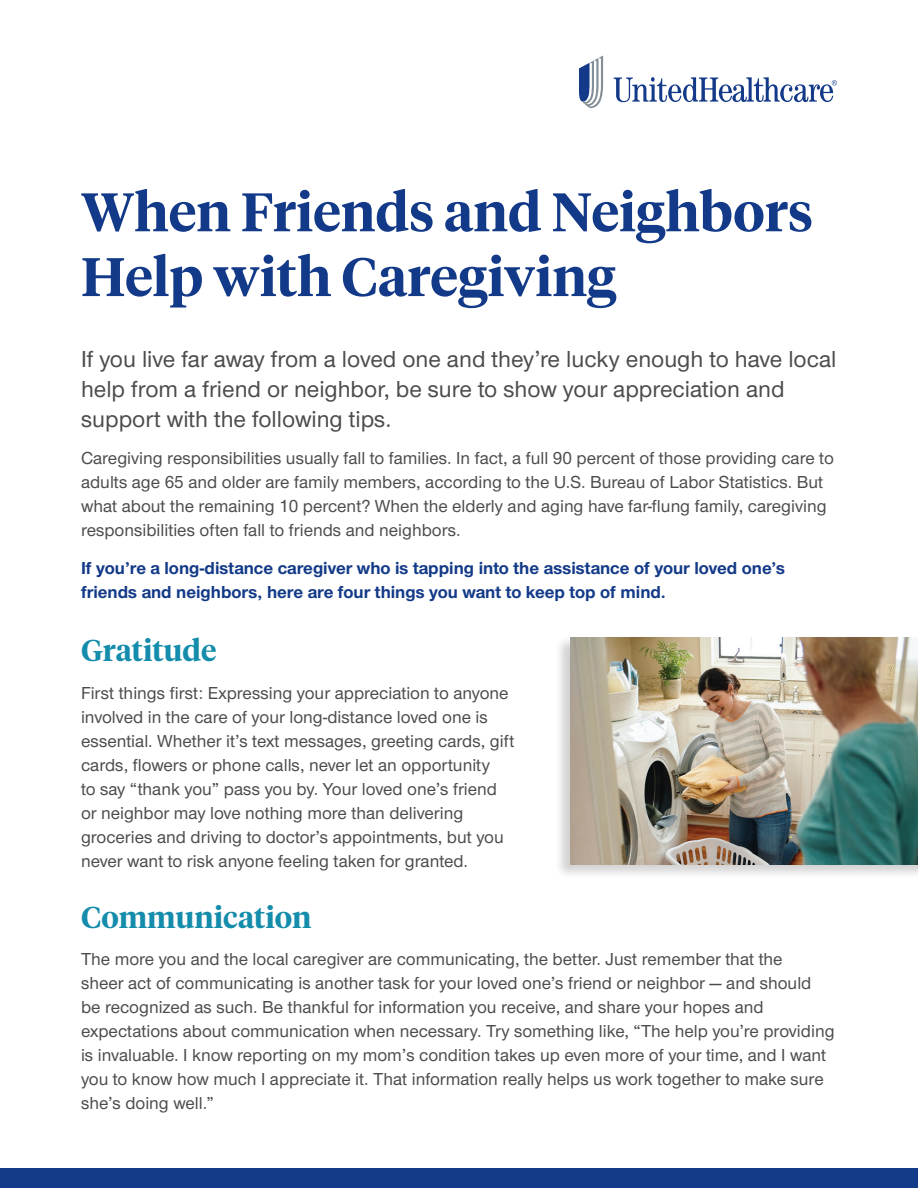
<style>
.page{position:relative;width:918px;height:1188px;background:#fff}
.page>*{position:absolute;margin:0;border:0;box-sizing:border-box;transform-origin:0 0}
.t1{font:600 54px/64.8px "UHC Serif Headline";color:#133a88}
.t2{font:600 30px "UHC Serif Headline";color:#148cab}
.t3{font:500 24px/30px "UHC Sans";color:#4c4c4c}
.t4{font:500 18px/24px "UHC Sans";color:#4c4c4c}
.t5{font:700 18px/24px "UHC Sans";color:#133a88}
</style>
<div class="page">
<div style="left:0;top:1168px;width:918px;height:20px;background:#133a88"></div>
<svg style="left:614px;top:77px;width:223px;height:25px"></svg>
<svg style="left:579px;top:56px;width:24px;height:52px"></svg>
<div style="left:554px;top:635px;width:364px;height:244px;background:#231f20;opacity:.2"></div>
<img style="left:570px;top:638px;width:348px;height:227px">
<h1 class="t1" style="left:81px;top:177px;width:734px">When Friends and Neighbors<br>Help with Caregiving</h1>
<p class="t3" style="left:81px;top:343px;width:757px">If you live far away from a loved one and they’re lucky enough to have local help from a friend or neighbor, be sure to show your appreciation and support with the following tips.</p>
<p class="t4" style="left:81px;top:445px;width:754px">Caregiving responsibilities usually fall to families. In fact, a full 90 percent of those providing care to adults age 65 and older are family members, according to the U.S. Bureau of Labor Statistics. But what about the remaining 10 percent? When the elderly and aging have far-flung family, caregiving responsibilities often fall to friends and neighbors.</p>
<p class="t5" style="left:81px;top:555px;width:706px">If you’re a long-distance caregiver who is tapping into the assistance of your loved one’s friends and neighbors, here are four things you want to keep top of mind.</p>
<h2 class="t2" style="left:81px;top:630px;width:137px">Gratitude</h2>
<p class="t4" style="left:81px;top:680px;width:435px">First things first: Expressing your appreciation to anyone involved in the care of your long-distance loved one is essential. Whether it’s text messages, greeting cards, gift cards, flowers or phone calls, never let an opportunity<br>to say “thank you” pass you by. Your loved one’s friend or neighbor may love nothing more than delivering groceries and driving to doctor’s appointments, but you never want to risk anyone feeling taken for granted.</p>
<h2 class="t2" style="left:81px;top:896px;width:232px">Communication</h2>
<p class="t4" style="left:81px;top:946px;width:755px">The more you and the local caregiver are communicating, the better. Just remember that the<br>sheer act of communicating is another task for your loved one’s friend or neighbor — and should be recognized as such. Be thankful for information you receive, and share your hopes and expectations about communication when necessary. Try something like, “The help you’re providing is invaluable. I know reporting on my mom’s condition takes up even more of your time, and I want you to know how much I appreciate it. That information really helps us work together to make sure she’s doing well.”</p>
</div>
